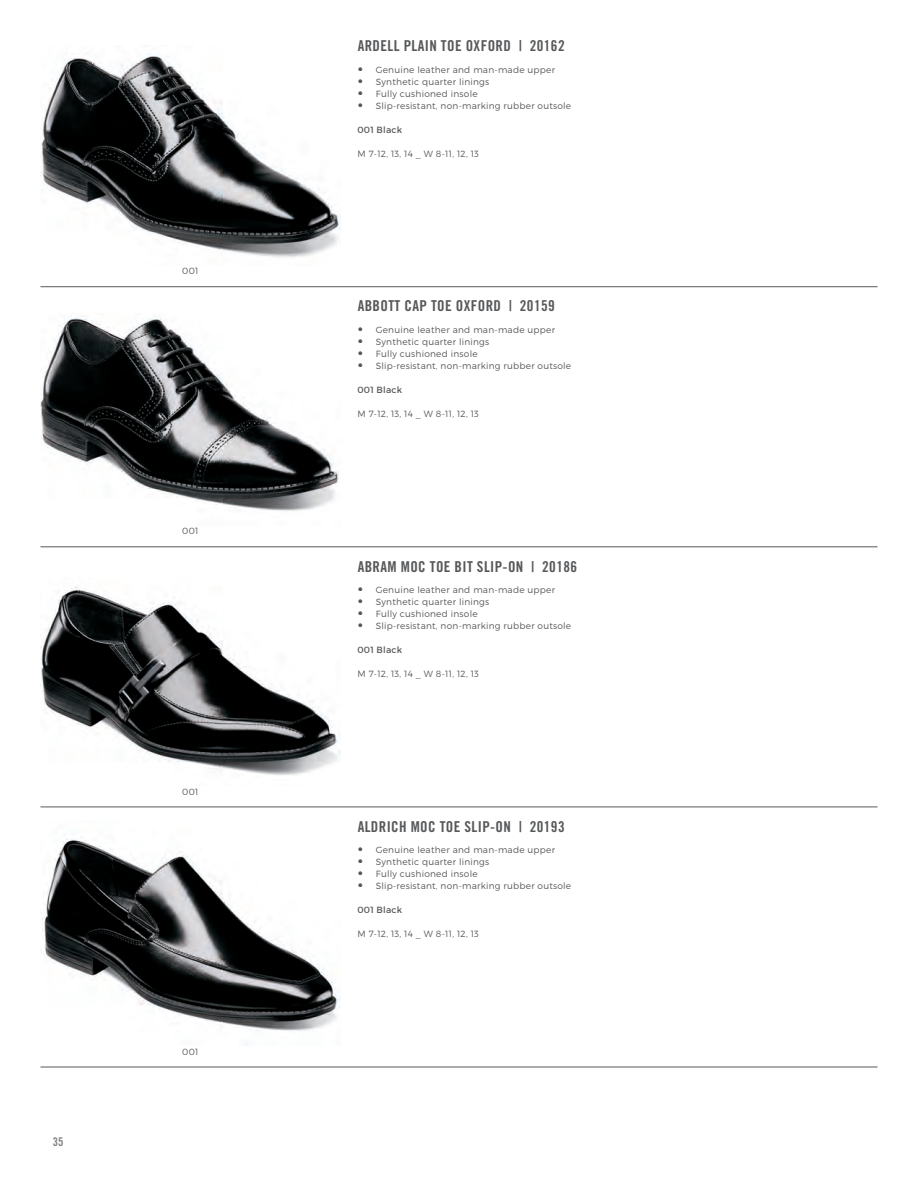
<style>
.page{position:relative;width:918px;height:1188px;background:#fff}
.page>*{position:absolute;margin:0;border:0;box-sizing:border-box;transform-origin:0 0}
.t1{font:15px "Trade Gothic LT Std Bd Cn 20";letter-spacing:.025em;color:#57585a}
.t2{font:12px "Trade Gothic LT Std Bd Cn 20";color:#808285}
.t3{font:300 9px "Montserrat";letter-spacing:.025em;color:#57585a}
.t4{font:9px "Montserrat";letter-spacing:.025em;color:#57585a}
.s1{font-family:"Trade Gothic LT Std";font-weight:400;font-size:10.5px}
</style>
<div class="page">
<img style="left:40px;top:53px;width:300px;height:205px">
<hr style="left:40px;top:286px;width:838px;height:1px;background:#57585a">
<img style="left:40px;top:318px;width:299px;height:193px">
<hr style="left:40px;top:546px;width:838px;height:1px;background:#57585a">
<img style="left:40px;top:586px;width:300px;height:189px">
<hr style="left:40px;top:807px;width:838px;height:1px;background:#57585a">
<img style="left:42px;top:834px;width:298px;height:197px">
<hr style="left:40px;top:1067px;width:838px;height:1px;background:#57585a">
<h2 class="t2" style="left:53px;top:1134px;width:12px">35</h2>
<p class="t3" style="left:182px;top:266px;width:18px">001</p>
<p class="t3" style="left:182px;top:526px;width:18px">001</p>
<p class="t3" style="left:182px;top:786px;width:18px">001</p>
<p class="t3" style="left:182px;top:1046px;width:18px">001</p>
<p class="t1" style="left:358px;top:37px;width:208px">ARDELL PLAIN TOE OXFORD | 20162</p>
<p class="t3" style="left:358px;top:64px;width:199px"><span class="s1">•</span> Genuine leather and man-made upper</p>
<p class="t3" style="left:358px;top:76px;width:133px"><span class="s1">•</span> Synthetic quarter linings</p>
<p class="t3" style="left:358px;top:88px;width:121px"><span class="s1">•</span> Fully cushioned insole</p>
<p class="t3" style="left:358px;top:100px;width:215px"><span class="s1">•</span> Slip-resistant, non-marking rubber outsole</p>
<p class="t4" style="left:357px;top:124px;width:46px">001 Black</p>
<p class="t3" style="left:357px;top:148px;width:123px">M 7-12, 13, 14 _ W 8-11, 12, 13</p>
<p class="t1" style="left:358px;top:297px;width:198px">ABBOTT CAP TOE OXFORD | 20159</p>
<p class="t3" style="left:358px;top:324px;width:199px"><span class="s1">•</span> Genuine leather and man-made upper</p>
<p class="t3" style="left:358px;top:336px;width:133px"><span class="s1">•</span> Synthetic quarter linings</p>
<p class="t3" style="left:358px;top:348px;width:121px"><span class="s1">•</span> Fully cushioned insole</p>
<p class="t3" style="left:358px;top:360px;width:215px"><span class="s1">•</span> Slip-resistant, non-marking rubber outsole</p>
<p class="t4" style="left:357px;top:384px;width:46px">001 Black</p>
<p class="t3" style="left:357px;top:408px;width:123px">M 7-12, 13, 14 _ W 8-11, 12, 13</p>
<p class="t1" style="left:358px;top:557px;width:221px">ABRAM MOC TOE BIT SLIP-ON | 20186</p>
<p class="t3" style="left:358px;top:584px;width:199px"><span class="s1">•</span> Genuine leather and man-made upper</p>
<p class="t3" style="left:358px;top:596px;width:133px"><span class="s1">•</span> Synthetic quarter linings</p>
<p class="t3" style="left:358px;top:608px;width:121px"><span class="s1">•</span> Fully cushioned insole</p>
<p class="t3" style="left:358px;top:620px;width:215px"><span class="s1">•</span> Slip-resistant, non-marking rubber outsole</p>
<p class="t4" style="left:357px;top:644px;width:46px">001 Black</p>
<p class="t3" style="left:357px;top:668px;width:123px">M 7-12, 13, 14 _ W 8-11, 12, 13</p>
<p class="t1" style="left:358px;top:817px;width:208px">ALDRICH MOC TOE SLIP-ON | 20193</p>
<p class="t3" style="left:358px;top:844px;width:199px"><span class="s1">•</span> Genuine leather and man-made upper</p>
<p class="t3" style="left:358px;top:856px;width:133px"><span class="s1">•</span> Synthetic quarter linings</p>
<p class="t3" style="left:358px;top:868px;width:121px"><span class="s1">•</span> Fully cushioned insole</p>
<p class="t3" style="left:358px;top:880px;width:215px"><span class="s1">•</span> Slip-resistant, non-marking rubber outsole</p>
<p class="t4" style="left:357px;top:904px;width:46px">001 Black</p>
<p class="t3" style="left:357px;top:928px;width:123px">M 7-12, 13, 14 _ W 8-11, 12, 13</p>
</div>
